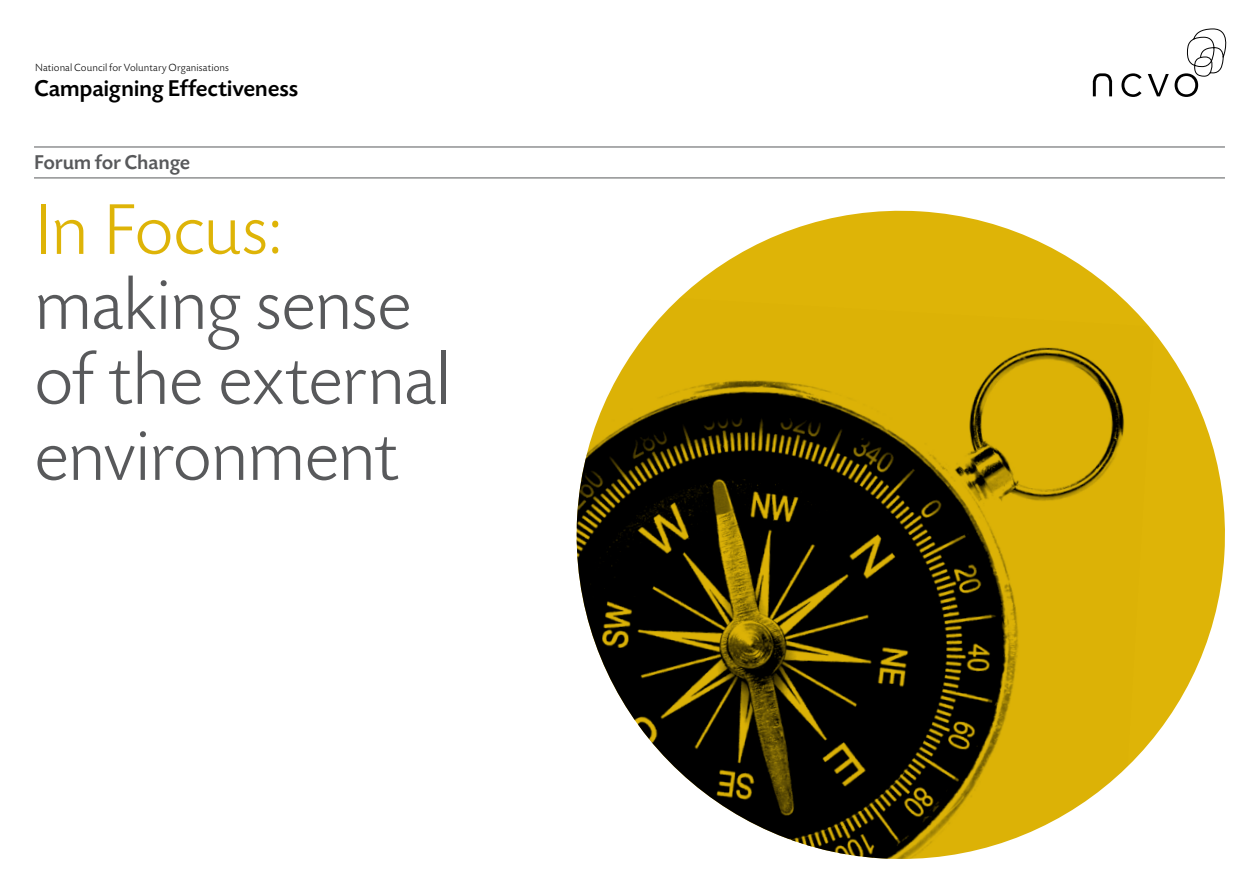
<style>
.page{position:relative;width:1259px;height:893px;background:#fff}
.page>*{position:absolute;margin:0;border:0;box-sizing:border-box;transform-origin:0 0}
.t1{font:300 75px/75.4px "Today SB";letter-spacing:-.02em;color:#58595b}
.t2{font:300 75px "Today SB";letter-spacing:-.015em;color:#deb407}
.t3{font:500 24px "Today SB";letter-spacing:-.01em;color:#000}
.t4{font:500 21px "Today SB";letter-spacing:-.01em;color:#58595b}
.t5{font:300 10.8px "Today SB";letter-spacing:.01em;color:#000}
</style>
<div class="page">
<hr style="left:34px;top:147px;width:1191px;height:1px;background:#58595b">
<hr style="left:34px;top:178px;width:1191px;height:1px;background:#58595b">
<svg style="left:1121px;top:73px;width:20px;height:24px"></svg>
<svg style="left:1147px;top:74px;width:21px;height:22px"></svg>
<svg style="left:1092px;top:73px;width:20px;height:23px"></svg>
<svg style="left:1174px;top:29px;width:52px;height:68px"></svg>
<svg style="left:687px;top:210px;width:538px;height:527px;fill:#deb407"></svg>
<img style="left:576px;top:291px;width:578px;height:568px">
<p class="t5" style="left:35px;top:62px;width:195px">National Council for Voluntary Organisations</p>
<h2 class="t3" style="left:34px;top:76px;width:266px">Campaigning Effectiveness</h2>
<h3 class="t4" style="left:34px;top:151px;width:158px">Forum for Change</h3>
<h1 class="t2" style="left:34px;top:190px;width:250px">In Focus:</h1>
<h1 class="t1" style="left:34px;top:270px;width:419px">making sense of the external environment</h1>
</div>
